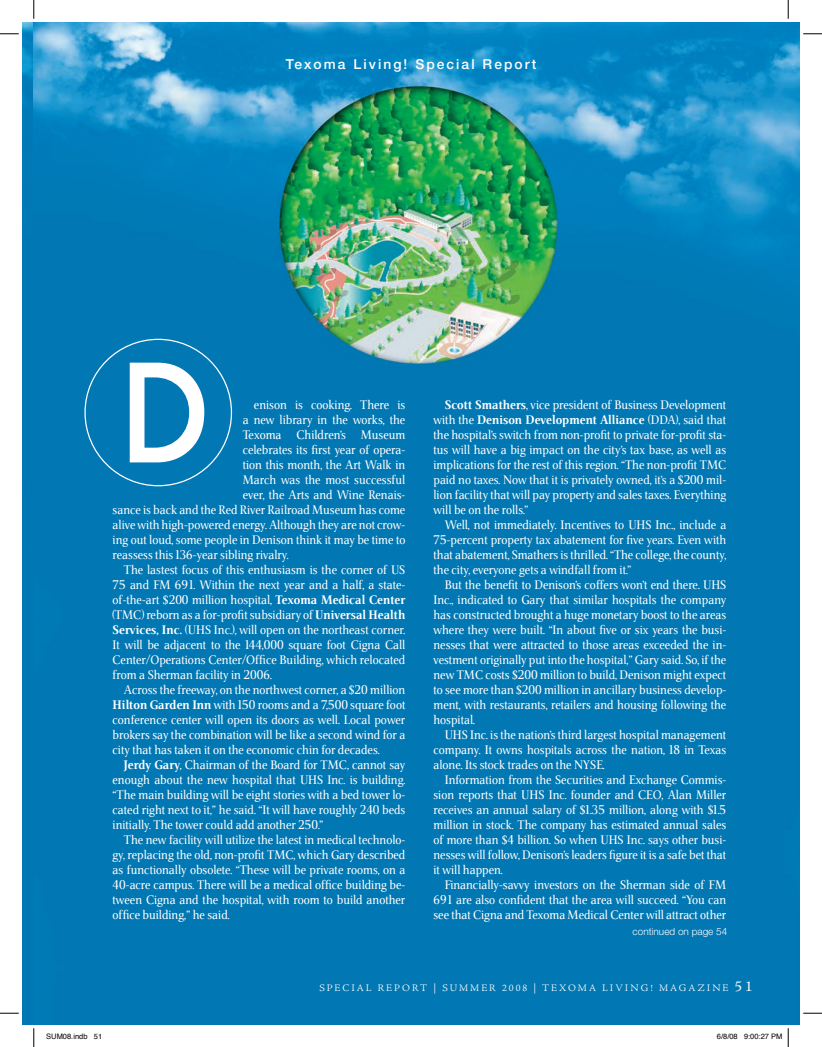
<style>
.page{position:relative;width:822px;height:1047px;background:#fff}
.page>*{position:absolute;margin:0;border:0;box-sizing:border-box;transform-origin:0 0}
.t1{font:500 13.75px "Helvetica Neue";letter-spacing:.15em;color:#fff}
.t2{font:12.5px/15px "Veritas";color:#fff;text-align:justify}
.t3{font:300 10px "Adobe Jenson Pro";letter-spacing:.2em;color:#fff}
.t4{font:300 10px "Helvetica Neue";color:#fff}
.t5{font:7.5px "Helvetica";color:#000}
.s1{font-weight:700}
.s2{font-weight:400;font-size:15px}
</style>
<div class="page">
<img style="left:22px;top:22px;width:777px;height:1002px">
<svg style="left:130px;top:362px;width:74px;height:100px"></svg>
<svg style="left:0;top:33px;width:19px;height:2px"></svg>
<svg style="left:803px;top:33px;width:18px;height:2px"></svg>
<svg style="left:0;top:1012px;width:19px;height:1px"></svg>
<svg style="left:803px;top:1012px;width:18px;height:1px"></svg>
<svg style="left:33px;top:0;width:2px;height:19px"></svg>
<svg style="left:33px;top:1028px;width:2px;height:18px"></svg>
<svg style="left:787px;top:0;width:1px;height:19px"></svg>
<svg style="left:787px;top:1028px;width:1px;height:18px"></svg>
<p class="t1" style="left:285px;top:56px;width:252px">Texoma Living! Special Report</p>
<p class="t2" style="left:254px;top:397px;width:153px">enison is cooking. There is</p>
<p class="t2" style="left:242px;top:412px;width:164px">a new library in the works, the</p>
<p class="t2" style="left:242px;top:427px;width:164px">Texoma Children’s Museum</p>
<p class="t2" style="left:242px;top:442px;width:164px">celebrates its first year of opera-</p>
<p class="t2" style="left:242px;top:457px;width:164px">tion this month, the Art Walk in</p>
<p class="t2" style="left:242px;top:472px;width:164px">March was the most successful</p>
<p class="t2" style="left:242px;top:487px;width:164px">ever, the Arts and Wine Renais-</p>
<p class="t2" style="left:113px;top:502px;width:294px">sance is back and the Red River Railroad Museum has come</p>
<p class="t2" style="left:113px;top:517px;width:294px">alive with high-powered energy. Although they are not crow-</p>
<p class="t2" style="left:113px;top:532px;width:294px">ing out loud, some people in Denison think it may be time to</p>
<p class="t2" style="left:113px;top:547px;width:177px">reassess this 136-year sibling rivalry.</p>
<p class="t2" style="left:124px;top:562px;width:283px">The lastest focus of this enthusiasm is the corner of US</p>
<p class="t2" style="left:113px;top:577px;width:294px">75 and FM 691. Within the next year and a half, a state-</p>
<p class="t2" style="left:113px;top:592px;width:294px">of-the-art $200 million hospital, <span class="s1">Texoma Medical Center</span></p>
<p class="t2" style="left:113px;top:607px;width:294px">(TMC) reborn as a for-profit subsidiary of <span class="s1">Universal Health</span></p>
<p class="t2" style="left:113px;top:622px;width:294px"><span class="s1">Services, Inc.</span> (UHS Inc.), will open on the northeast corner.</p>
<p class="t2" style="left:113px;top:637px;width:294px">It will be adjacent to the 144,000 square foot Cigna Call</p>
<p class="t2" style="left:113px;top:652px;width:294px">Center/Operations Center/Office Building, which relocated</p>
<p class="t2" style="left:113px;top:667px;width:161px">from a Sherman facility in 2006.</p>
<p class="t2" style="left:124px;top:682px;width:283px">Across the freeway, on the northwest corner, a $20 million</p>
<p class="t2" style="left:113px;top:697px;width:294px"><span class="s1">Hilton Garden Inn</span> with 150 rooms and a 7,500 square foot</p>
<p class="t2" style="left:113px;top:712px;width:294px">conference center will open its doors as well. Local power</p>
<p class="t2" style="left:113px;top:727px;width:294px">brokers say the combination will be like a second wind for a</p>
<p class="t2" style="left:113px;top:742px;width:268px">city that has taken it on the economic chin for decades.</p>
<p class="t2" style="left:124px;top:757px;width:283px"><span class="s1">Jerdy Gary</span>, Chairman of the Board for TMC, cannot say</p>
<p class="t2" style="left:113px;top:772px;width:294px">enough about the new hospital that UHS Inc. is building.</p>
<p class="t2" style="left:113px;top:787px;width:294px">“The main building will be eight stories with a bed tower lo-</p>
<p class="t2" style="left:113px;top:802px;width:294px">cated right next to it,” he said. “It will have roughly 240 beds</p>
<p class="t2" style="left:113px;top:817px;width:212px">initially. The tower could add another 250.”</p>
<p class="t2" style="left:124px;top:832px;width:283px">The new facility will utilize the latest in medical technolo-</p>
<p class="t2" style="left:113px;top:847px;width:294px">gy, replacing the old, non-profit TMC, which Gary described</p>
<p class="t2" style="left:113px;top:862px;width:294px">as functionally obsolete. “These will be private rooms, on a</p>
<p class="t2" style="left:113px;top:877px;width:294px">40-acre campus. There will be a medical office building be-</p>
<p class="t2" style="left:113px;top:892px;width:294px">tween Cigna and the hospital, with room to build another</p>
<p class="t2" style="left:113px;top:907px;width:118px">office building,” he said.</p>
<p class="t2" style="left:433px;top:397px;width:294px;text-indent:11px"><span class="s1">Scott Smathers</span>, vice president of Business Development with the <span class="s1">Denison Development Alliance</span> (DDA), said that the hospital’s switch from non-profit to private for-profit sta&shy;tus will have a big impact on the city’s tax base, as well as implications for the rest of this region. “The non-profit TMC paid no taxes. Now that it is privately owned, it’s a $200 mil&shy;lion facility that will pay property and sales taxes. Everything will be on the rolls.”</p>
<p class="t2" style="left:433px;top:517px;width:294px;text-indent:11px">Well, not immediately. Incentives to UHS Inc., include a 75-percent property tax abatement for five years. Even with that abatement, Smathers is thrilled. “The college, the county, the city, everyone gets a windfall from it.”</p>
<p class="t2" style="left:433px;top:577px;width:294px;text-indent:11px">But the benefit to Denison’s coffers won’t end there. UHS Inc., indicated to Gary that similar hospitals the company has constructed brought a huge monetary boost to the areas where they were built. “In about five or six years the busi&shy;nesses that were attracted to those areas exceeded the in&shy;vestment originally put into the hospital,” Gary said. So, if the new TMC costs $200 million to build, Denison might expect to see more than $200 million in ancillary business develop&shy;ment, with restaurants, retailers and housing following the hospital.</p>
<p class="t2" style="left:433px;top:727px;width:294px;text-indent:11px">UHS Inc. is the nation’s third largest hospital management company. It owns hospitals across the nation, 18 in Texas alone. Its stock trades on the NYSE.</p>
<p class="t2" style="left:433px;top:772px;width:294px;text-indent:11px">Information from the Securities and Exchange Commis&shy;sion reports that UHS Inc. founder and CEO, Alan Miller receives an annual salary of $1.35 million, along with $1.5 million in stock. The company has estimated annual sales of more than $4 billion. So when UHS Inc. says other busi&shy;nesses will follow, Denison’s leaders figure it is a safe bet that it will happen.</p>
<p class="t2" style="left:433px;top:877px;width:294px;text-indent:11px">Financially-savvy investors on the Sherman side of FM 691 are also confident that the area will succeed. “You can see that Cigna and Texoma Medical Center will attract other</p>
<p class="t4" style="left:632px;top:925px;width:96px">continued on page 54</p>
<p class="t3" style="left:319px;top:981px;width:434px">SPECIAL REPORT | SUMMER 2008 | TEXOMA LIVING! MAGAZINE <span class="s2">51</span></p>
<p class="t5" style="left:46px;top:1030px;width:57px">SUM08.indb 51</p>
<p class="t5" style="left:716px;top:1030px;width:67px">6/8/08 9:00:27 PM</p>
</div>
